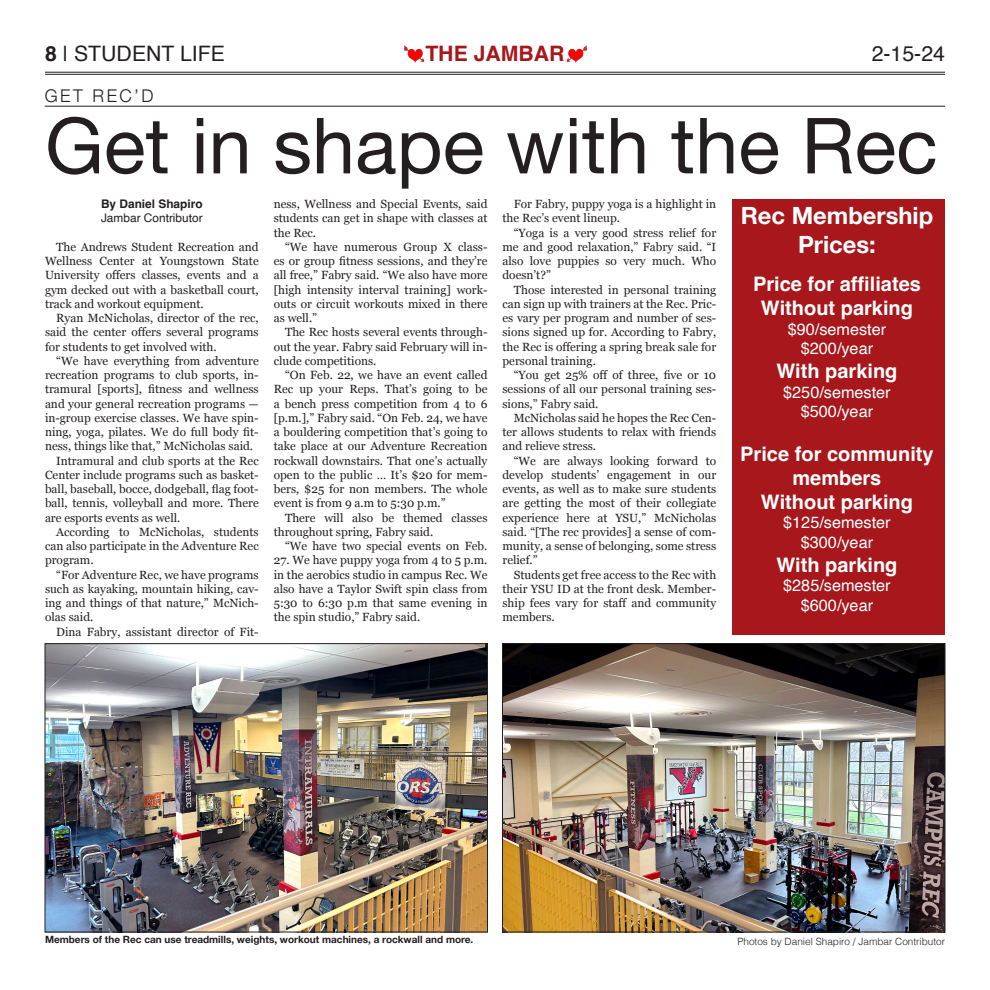
<style>
.page{position:relative;width:990px;height:990px;background:#fff}
.page>*{position:absolute;margin:0;border:0;box-sizing:border-box;transform-origin:0 0}
.Headline{font:77.5px "Helvetica Neue";color:#231f20}
.Headline-2{font:700 23.75px/28.5px "Helvetica Neue";color:#fff;text-align:center}
.t1{font:21.25px "Helvetica";color:#231f20}
.t2{font:700 21.25px "Helvetica";color:#a7171b}
.Byline{font:700 20px/24px "Helvetica";color:#fff;text-align:center}
.Kicker{font:300 17.5px "Helvetica Neue";letter-spacing:.14em;color:#231f20}
.Byline-2{font:16.25px "Helvetica";color:#fff}
.Body_copy{font:11.88px/14.2px "Georgia";color:#231f20;text-align:justify}
.t3{font:11.88px "Helvetica";color:#231f20}
.Byline-3{font:700 11.88px "Helvetica";color:#231f20}
.Cutline{font:700 10px "Helvetica Neue";color:#231f20}
.Photo_credit{font:300 10px "Helvetica";color:#231f20}
.s1{font-weight:700}
</style>
<div class="page">
<hr style="left:45px;top:72px;width:900px;height:1px;background:#231f20">
<hr style="left:45px;top:74px;width:900px;height:1px;background:#231f20">
<img style="left:567px;top:45px;width:20px;height:17px">
<img style="left:404px;top:45px;width:20px;height:17px">
<img style="left:47px;top:645px;width:439px;height:285px">
<div style="left:45px;top:643px;width:443px;height:289px;border:1px solid #231f20"></div>
<img style="left:504px;top:645px;width:439px;height:285px">
<div style="left:502px;top:643px;width:443px;height:289px;border:1px solid #231f20"></div>
<div style="left:732px;top:200px;width:213px;height:435px;background:#a7171b"></div>
<hr style="left:45px;top:106px;width:900px;height:1px;background:#231f20">
<p class="t1" style="left:45px;top:37px;width:181px"><span class="s1">8</span> | STUDENT LIFE</p>
<p class="t2" style="left:425px;top:40px;width:141px">THE JAMBAR</p>
<p class="t1" style="left:872px;top:37px;width:75px">2-15-24</p>
<p class="Kicker" style="left:45px;top:81px;width:110px">GET REC’D</p>
<p class="Headline" style="left:45px;top:90px;width:894px">Get in shape with the Rec</p>
<p class="Byline-3" style="left:101px;top:197px;width:103px">By Daniel Shapiro</p>
<p class="t3" style="left:101px;top:209px;width:103px">Jambar Contributor</p>
<p class="Body_copy" style="left:45px;top:239px;width:215px;text-indent:11px">The Andrews Student Recreation and Wellness Center at Youngstown State University offers classes, events and a gym decked out with a basketball court, track and workout equipment.</p>
<p class="Body_copy" style="left:45px;top:310px;width:215px;text-indent:11px">Ryan McNicholas, director of the rec, said the center offers several programs for students to get involved with.</p>
<p class="Body_copy" style="left:45px;top:353px;width:215px;text-indent:11px">“We have everything from adventure recreation programs to club sports, in&shy;tramural [sports], fitness and wellness and your general recreation programs — in-group exercise classes. We have spin&shy;ning, yoga, pilates. We do full body fit&shy;ness, things like that,” McNicholas said.</p>
<p class="Body_copy" style="left:45px;top:453px;width:215px;text-indent:11px">Intramural and club sports at the Rec Center include programs such as basket&shy;ball, baseball, bocce, dodgeball, flag foot&shy;ball, tennis, volleyball and more. There are esports events as well.</p>
<p class="Body_copy" style="left:45px;top:524px;width:215px;text-indent:11px">According to McNicholas, students can also participate in the Adventure Rec program.</p>
<p class="Body_copy" style="left:45px;top:567px;width:215px;text-indent:11px">“For Adventure Rec, we have programs such as kayaking, mountain hiking, cav&shy;ing and things of that nature,” McNich&shy;olas said.</p>
<p class="Body_copy" style="left:56px;top:624px;width:204px">Dina Fabry, assistant director of Fit-</p>
<p class="Body_copy" style="left:274px;top:197px;width:215px">ness, Wellness and Special Events, said students can get in shape with classes at the Rec.</p>
<p class="Body_copy" style="left:274px;top:239px;width:215px;text-indent:11px">“We have numerous Group X class&shy;es or group fitness sessions, and they’re all free,” Fabry said. “We also have more [high intensity interval training] work&shy;outs or circuit workouts mixed in there as well.”</p>
<p class="Body_copy" style="left:274px;top:325px;width:215px;text-indent:11px">The Rec hosts several events through&shy;out the year. Fabry said February will in&shy;clude competitions.</p>
<p class="Body_copy" style="left:274px;top:368px;width:215px;text-indent:11px">“On Feb. 22, we have an event called Rec up your Reps. That’s going to be a bench press competition from 4 to 6 [p.m.],” Fabry said. “On Feb. 24, we have a bouldering competition that’s going to take place at our Adventure Recreation rockwall downstairs. That one’s actually open to the public … It’s $20 for mem&shy;bers, $25 for non members. The whole event is from 9 a.m to 5:30 p.m.”</p>
<p class="Body_copy" style="left:274px;top:510px;width:215px;text-indent:11px">There will also be themed classes throughout spring, Fabry said.</p>
<p class="Body_copy" style="left:285px;top:539px;width:204px">“We have two special events on Feb.</p>
<p class="Body_copy" style="left:274px;top:553px;width:215px">27. We have puppy yoga from 4 to 5 p.m. in the aerobics studio in campus Rec. We also have a Taylor Swift spin class from 5:30 to 6:30 p.m that same evening in the spin studio,” Fabry said.</p>
<p class="Body_copy" style="left:502px;top:197px;width:215px;text-indent:11px">For Fabry, puppy yoga is a highlight in the Rec’s event lineup.</p>
<p class="Body_copy" style="left:502px;top:225px;width:215px;text-indent:11px">“Yoga is a very good stress relief for me and good relaxation,” Fabry said. “I also love puppies so very much. Who doesn’t?”</p>
<p class="Body_copy" style="left:502px;top:282px;width:215px;text-indent:11px">Those interested in personal training can sign up with trainers at the Rec. Pric&shy;es vary per program and number of ses&shy;sions signed up for. According to Fabry, the Rec is offering a spring break sale for personal training.</p>
<p class="Body_copy" style="left:502px;top:368px;width:215px;text-indent:11px">“You get 25% off of three, five or 10 sessions of all our personal training ses&shy;sions,” Fabry said.</p>
<p class="Body_copy" style="left:502px;top:410px;width:215px;text-indent:11px">McNicholas said he hopes the Rec Cen&shy;ter allows students to relax with friends and relieve stress.</p>
<p class="Body_copy" style="left:502px;top:453px;width:215px;text-indent:11px">“We are always looking forward to develop students’ engagement in our events, as well as to make sure students are getting the most of their collegiate experience here at YSU,” McNicholas said. “[The rec provides] a sense of com&shy;munity, a sense of belonging, some stress relief.”</p>
<p class="Body_copy" style="left:502px;top:567px;width:215px;text-indent:11px">Students get free access to the Rec with their YSU ID at the front desk. Member&shy;ship fees vary for staff and community members.</p>
<p class="Headline-2" style="left:741px;top:202px;width:194px">Rec Membership<br>Prices:</p>
<p class="Byline" style="left:753px;top:275px;width:169px">Price for affiliates</p>
<p class="Byline" style="left:761px;top:299px;width:154px">Without parking</p>
<p class="Byline-2" style="left:788px;top:317px;width:100px">$90/semester</p>
<p class="Byline-2" style="left:801px;top:336px;width:74px">$200/year</p>
<p class="Byline" style="left:777px;top:362px;width:122px">With parking</p>
<p class="Byline-2" style="left:783px;top:380px;width:109px">$250/semester</p>
<p class="Byline-2" style="left:801px;top:399px;width:74px">$500/year</p>
<p class="Byline" style="left:740px;top:444px;width:195px">Price for community members</p>
<p class="Byline" style="left:761px;top:492px;width:154px">Without parking</p>
<p class="Byline-2" style="left:783px;top:510px;width:109px">$125/semester</p>
<p class="Byline-2" style="left:801px;top:530px;width:74px">$300/year</p>
<p class="Byline" style="left:777px;top:555px;width:122px">With parking</p>
<p class="Byline-2" style="left:783px;top:573px;width:109px">$285/semester</p>
<p class="Byline-2" style="left:801px;top:593px;width:74px">$600/year</p>
<p class="Cutline" style="left:45px;top:932px;width:430px">Members of the Rec can use treadmills, weights, workout machines, a rockwall and more.</p>
<p class="Photo_credit" style="left:737px;top:933px;width:209px">Photos by Daniel Shapiro / Jambar Contributor</p>
</div>
